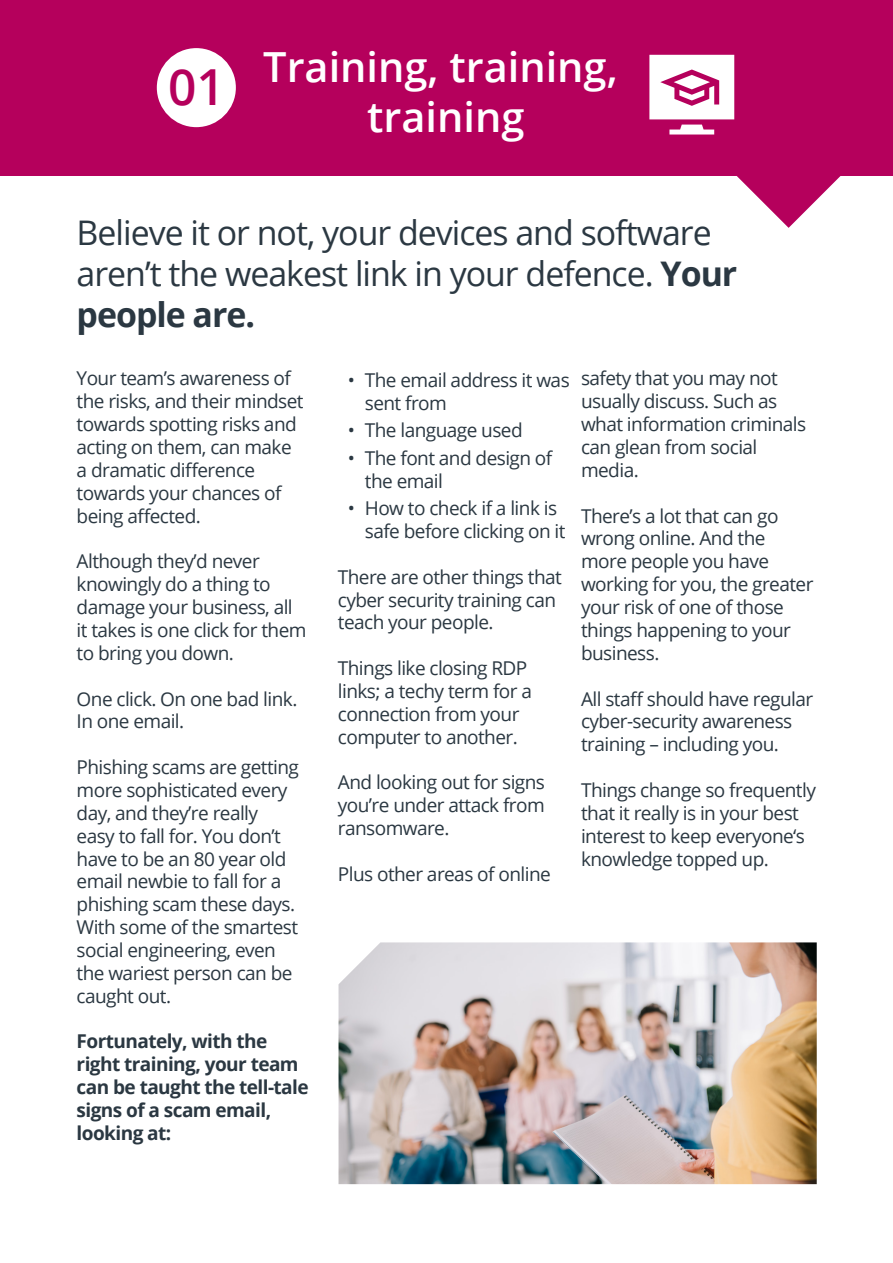
<style>
.page{position:relative;width:893px;height:1263px;background:#fff}
.page>*{position:absolute;margin:0;border:0;box-sizing:border-box;transform-origin:0 0}
.t1{font:600 49.65px "Open Sans";color:#b5005c}
.t2{font:600 41.55px/49.8px "Open Sans";color:#fff;text-align:center}
.t3{font:33.9px/40.7px "Open Sans";letter-spacing:-.03em;color:#2b3842}
.t4{font:19.05px/22.8px "Open Sans";letter-spacing:-.03em;color:#2b3842}
.t5{font:700 19.05px/22.8px "Open Sans";letter-spacing:-.03em;color:#2b3842}
.s1{font-weight:700}
</style>
<div class="page">
<div style="left:0;top:0;width:893px;height:175px;background:#b5005c"></div>
<div style="left:157px;top:48px;width:79px;height:79px;background:#fff;border-radius:50%"></div>
<svg style="left:649px;top:55px;width:192px;height:173px"></svg>
<img style="left:338px;top:942px;width:479px;height:242px">
<h1 class="t1" style="left:168px;top:53px;width:58px">01</h1>
<h2 class="t2" style="left:263px;top:42px;width:356px">Training, training, training</h2>
<h3 class="t3" style="left:77px;top:212px;width:662px">Believe it or not, your devices and software aren’t the weakest link in your defence. <span class="s1">Your people are.</span></h3>
<p class="t4" style="left:365px;top:368px;width:206px;text-indent:-17px">• The email address it was sent from</p>
<p class="t4" style="left:348px;top:418px;width:176px">• The language used</p>
<p class="t4" style="left:365px;top:446px;width:189px;text-indent:-17px">• The font and design of the email</p>
<p class="t4" style="left:365px;top:496px;width:202px;text-indent:-17px">• How to check if a link is safe before clicking on it</p>
<p class="t4" style="left:338px;top:565px;width:225px">There are other things that cyber security training can teach your people.</p>
<p class="t4" style="left:338px;top:656px;width:196px">Things like closing RDP links; a techy term for a connection from your computer to another.</p>
<p class="t4" style="left:338px;top:771px;width:209px;text-align:justify">And looking out for signs you’re under attack from ransomware.</p>
<p class="t4" style="left:338px;top:862px;width:214px">Plus other areas of online</p>
<p class="t4" style="left:581px;top:367px;width:227px">safety that you may not usually discuss. Such as what information criminals can glean from social media.</p>
<p class="t4" style="left:581px;top:504px;width:234px">There’s a lot that can go wrong online. And the more people you have working for you, the greater your risk of one of those things happening to your business.</p>
<p class="t4" style="left:581px;top:687px;width:234px">All staff should have regular cyber-security awareness training – including you.</p>
<p class="t4" style="left:581px;top:778px;width:236px">Things change so frequently that it really is in your best interest to keep everyone‘s knowledge topped up.</p>
<p class="t4" style="left:77px;top:367px;width:228px">Your team’s awareness of the risks, and their mindset towards spotting risks and acting on them, can make a dramatic difference towards your chances of being affected.</p>
<p class="t4" style="left:77px;top:549px;width:231px">Although they’d never knowingly do a thing to damage your business, all it takes is one click for them to bring you down.</p>
<p class="t4" style="left:77px;top:687px;width:222px">One click. On one bad link.<br>In one email.</p>
<p class="t4" style="left:77px;top:755px;width:224px">Phishing scams are getting more sophisticated every day, and they’re really easy to fall for. You don’t have to be an 80 year old email newbie to fall for a phishing scam these days.<br>With some of the smartest social engineering, even the wariest person can be caught out.</p>
<p class="t5" style="left:77px;top:1030px;width:234px">Fortunately, with the right training, your team can be taught the tell-tale signs of a scam email, looking at:</p>
</div>
